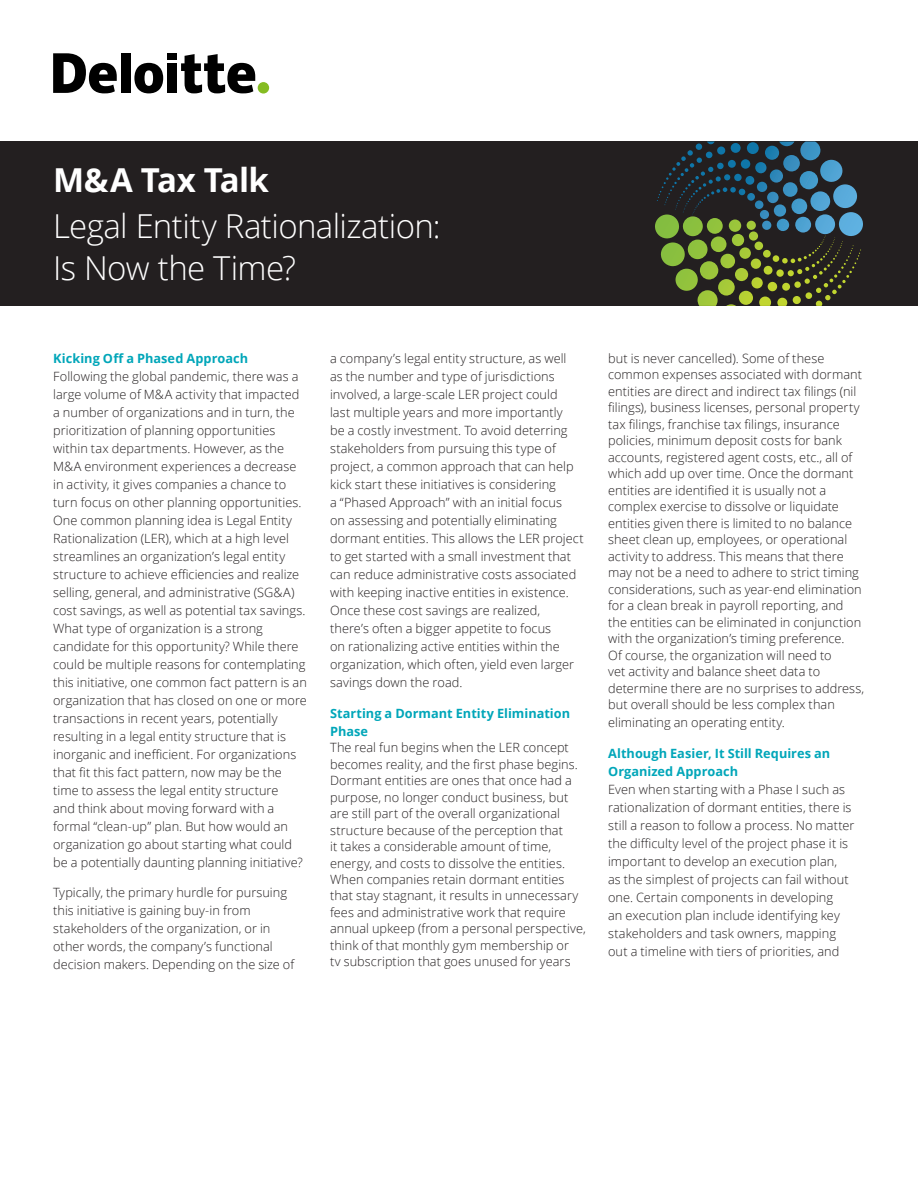
<style>
.page{position:relative;width:918px;height:1188px;background:#fff}
.page>*{position:absolute;margin:0;border:0;box-sizing:border-box;transform-origin:0 0}
.Cover_headline_bold{font:300 33px/42px "Open Sans";letter-spacing:-.015em;color:#fff}
.Cover_headline_bold-2{font:700 33px "Open Sans";letter-spacing:-.02em;color:#fff}
.Body_copy__8_5_12pt{font:300 12.75px/18px "Open Sans";letter-spacing:.005em;color:#231f20}
.Subhead_A__8_5_12pt{font:700 12.75px/18px "Open Sans";color:#00a6b9}
</style>
<div class="page">
<div style="left:0;top:142px;width:918px;height:164px;background:#231f20"></div>
<svg style="left:655px;top:215px;width:188px;height:45px"></svg>
<svg style="left:672px;top:142px;width:171px;height:40px"></svg>
<div style="left:258px;top:82px;width:11px;height:12px;background:#85bc22;border-radius:50%"></div>
<div style="left:121px;top:53px;width:10px;height:40px;background:#000"></div>
<svg style="left:134px;top:63px;width:29px;height:30px"></svg>
<div style="left:167px;top:63px;width:10px;height:30px;background:#000"></div>
<div style="left:167px;top:53px;width:10px;height:7px;background:#000"></div>
<svg style="left:181px;top:54px;width:74px;height:39px"></svg>
<svg style="left:53px;top:53px;width:64px;height:40px"></svg>
<p class="Cover_headline_bold-2" style="left:53px;top:156px;width:217px">M&amp;A Tax Talk</p>
<p class="Cover_headline_bold" style="left:53px;top:204px;width:389px">Legal Entity Rationalization:<br>Is Now the Time?</p>
<p class="Subhead_A__8_5_12pt" style="left:53px;top:349px;width:197px">Kicking Off a Phased Approach</p>
<p class="Body_copy__8_5_12pt" style="left:53px;top:367px;width:255px">Following the global pandemic, there was a large volume of M&amp;A activity that impacted a number of organizations and in turn, the prioritization of planning opportunities within tax departments. However, as the M&amp;A environment experiences a decrease in activity, it gives companies a chance to turn focus on other planning opportunities.<br>One common planning idea is Legal Entity Rationalization (LER), which at a high level streamlines an organization’s legal entity structure to achieve efficiencies and realize selling, general, and administrative (SG&amp;A) cost savings, as well as potential tax savings.<br>What type of organization is a strong candidate for this opportunity? While there could be multiple reasons for contemplating this initiative, one common fact pattern is an organization that has closed on one or more transactions in recent years, potentially resulting in a legal entity structure that is inorganic and inefficient. For organizations that fit this fact pattern, now may be the time to assess the legal entity structure<br>and think about moving forward with a formal “clean-up” plan. But how would an organization go about starting what could be a potentially daunting planning initiative?</p>
<p class="Body_copy__8_5_12pt" style="left:53px;top:883px;width:243px">Typically, the primary hurdle for pursuing this initiative is gaining buy-in from stakeholders of the organization, or in other words, the company’s functional decision makers. Depending on the size of</p>
<p class="Body_copy__8_5_12pt" style="left:330px;top:349px;width:255px">a company’s legal entity structure, as well<br>as the number and type of jurisdictions involved, a large-scale LER project could<br>last multiple years and more importantly<br>be a costly investment. To avoid deterring stakeholders from pursuing this type of project, a common approach that can help kick start these initiatives is considering<br>a “Phased Approach” with an initial focus<br>on assessing and potentially eliminating dormant entities. This allows the LER project to get started with a small investment that can reduce administrative costs associated with keeping inactive entities in existence.<br>Once these cost savings are realized,<br>there’s often a bigger appetite to focus<br>on rationalizing active entities within the organization, which often, yield even larger savings down the road.</p>
<p class="Subhead_A__8_5_12pt" style="left:330px;top:704px;width:242px">Starting a Dormant Entity Elimination<br>Phase</p>
<p class="Body_copy__8_5_12pt" style="left:330px;top:739px;width:257px;line-height:16.5px">The real fun begins when the LER concept becomes reality, and the first phase begins.<br>Dormant entities are ones that once had a purpose, no longer conduct business, but are still part of the overall organizational structure because of the perception that<br>it takes a considerable amount of time, energy, and costs to dissolve the entities.<br>When companies retain dormant entities that stay stagnant, it results in unnecessary fees and administrative work that require annual upkeep (from a personal perspective, think of that monthly gym membership or<br>tv subscription that goes unused for years</p>
<p class="Body_copy__8_5_12pt" style="left:608px;top:350px;width:258px;line-height:16.5px">but is never cancelled). Some of these common expenses associated with dormant entities are direct and indirect tax filings (nil filings), business licenses, personal property tax filings, franchise tax filings, insurance policies, minimum deposit costs for bank accounts, registered agent costs, etc., all of which add up over time. Once the dormant entities are identified it is usually not a complex exercise to dissolve or liquidate entities given there is limited to no balance sheet clean up, employees, or operational activity to address. This means that there may not be a need to adhere to strict timing considerations, such as year-end elimination for a clean break in payroll reporting, and the entities can be eliminated in conjunction with the organization’s timing preference.<br>Of course, the organization will need to<br>vet activity and balance sheet data to determine there are no surprises to address, but overall should be less complex than</p>
<p class="Body_copy__8_5_12pt" style="left:608px;top:713px;width:178px">eliminating an operating entity.</p>
<p class="Subhead_A__8_5_12pt" style="left:608px;top:744px;width:224px">Although Easier, It Still Requires an<br>Organized Approach</p>
<p class="Body_copy__8_5_12pt" style="left:608px;top:780px;width:248px">Even when starting with a Phase I such as rationalization of dormant entities, there is still a reason to follow a process. No matter the difficulty level of the project phase it is important to develop an execution plan,<br>as the simplest of projects can fail without one. Certain components in developing<br>an execution plan include identifying key stakeholders and task owners, mapping out a timeline with tiers of priorities, and</p>
</div>
